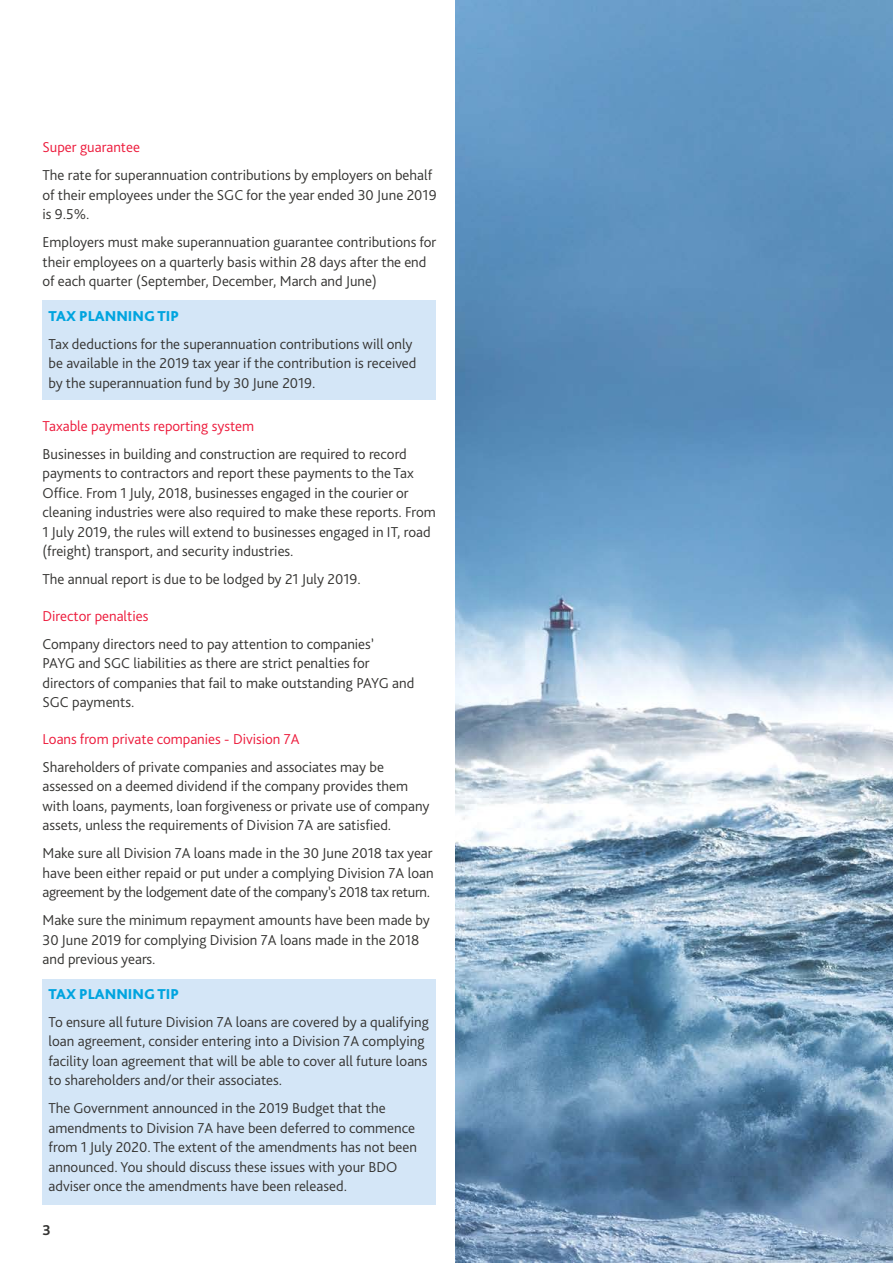
<style>
.page{position:relative;width:893px;height:1263px;background:#fff}
.page>*{position:absolute;margin:0;border:0;box-sizing:border-box;transform-origin:0 0}
.t1{font:300 15px/19.5px "Bliss Pro";color:#343331}
.t2{font:300 15px "Bliss Pro";color:#ed1a3b}
.t3{font:800 15px "Bliss Pro";color:#00a4df}
.t4{font:700 15px "Bliss Pro";color:#343331}
</style>
<div class="page">
<div style="left:43px;top:301px;width:393px;height:99px;background:#d4e6f7"></div>
<div style="left:43px;top:979px;width:393px;height:225px;background:#d4e6f7"></div>
<img style="left:455px;top:0;width:438px;height:1263px">
<p class="t2" style="left:43px;top:138px;width:99px">Super guarantee</p>
<p class="t1" style="left:43px;top:165px;width:396px">The rate for superannuation contributions by employers on behalf of their employees under the SGC for the year ended 30 June 2019 is 9.5%.</p>
<p class="t1" style="left:43px;top:232px;width:395px">Employers must make superannuation guarantee contributions for their employees on a quarterly basis within 28 days after the end of each quarter (September, December, March and June)</p>
<p class="t3" style="left:49px;top:306px;width:132px">TAX PLANNING TIP</p>
<p class="t1" style="left:49px;top:333px;width:369px">Tax deductions for the superannuation contributions will only be available in the 2019 tax year if the contribution is received by the superannuation fund by 30 June 2019.</p>
<p class="t2" style="left:43px;top:416px;width:213px">Taxable payments reporting system</p>
<p class="t1" style="left:43px;top:444px;width:395px">Businesses in building and construction are required to record payments to contractors and report these payments to the Tax Office. From 1 July, 2018, businesses engaged in the courier or cleaning industries were also required to make these reports. From 1 July 2019, the rules will extend to businesses engaged in IT, road (freight) transport, and security industries.</p>
<p class="t1" style="left:43px;top:569px;width:320px">The annual report is due to be lodged by 21 July 2019.</p>
<p class="t2" style="left:43px;top:606px;width:107px">Director penalties</p>
<p class="t1" style="left:43px;top:634px;width:373px">Company directors need to pay attention to companies’<br>PAYG and SGC liabilities as there are strict penalties for directors of companies that fail to make outstanding PAYG and SGC payments.</p>
<p class="t2" style="left:43px;top:729px;width:259px">Loans from private companies - Division 7A</p>
<p class="t1" style="left:43px;top:757px;width:388px">Shareholders of private companies and associates may be assessed on a deemed dividend if the company provides them with loans, payments, loan forgiveness or private use of company assets, unless the requirements of Division 7A are satisfied.</p>
<p class="t1" style="left:43px;top:843px;width:393px;text-align:justify">Make sure all Division 7A loans made in the 30 June 2018 tax year have been either repaid or put under a complying Division 7A loan agreement by the lodgement date of the company’s 2018 tax return.</p>
<p class="t1" style="left:43px;top:910px;width:389px">Make sure the minimum repayment amounts have been made by<br>30 June 2019 for complying Division 7A loans made in the 2018 and previous years.</p>
<p class="t3" style="left:49px;top:984px;width:132px">TAX PLANNING TIP</p>
<p class="t1" style="left:49px;top:1012px;width:382px">To ensure all future Division 7A loans are covered by a qualifying loan agreement, consider entering into a Division 7A complying facility loan agreement that will be able to cover all future loans to shareholders and/or their associates.</p>
<p class="t1" style="left:49px;top:1098px;width:370px">The Government announced in the 2019 Budget that the amendments to Division 7A have been deferred to commence from 1 July 2020. The extent of the amendments has not been announced. You should discuss these issues with your BDO adviser once the amendments have been released.</p>
<p class="t4" style="left:43px;top:1220px;width:10px">3</p>
</div>
